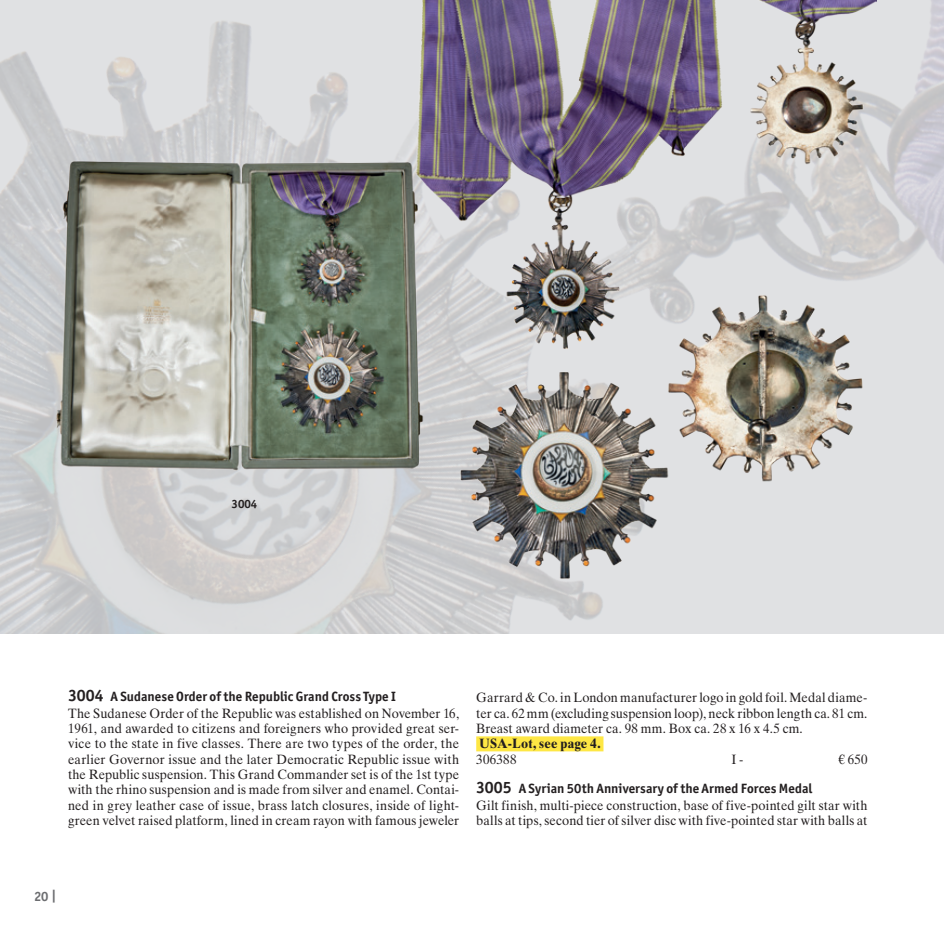
<style>
.page{position:relative;width:944px;height:944px;background:#fff}
.page>*{position:absolute;margin:0;border:0;box-sizing:border-box;transform-origin:0 0}
.t1{font:13.5px/15.3px "Times Ten LT Std";letter-spacing:.01em;color:#231f20;text-align:justify;scale:.95 1}
.t2{font:700 13.5px "Officina Sans ITC Pro";letter-spacing:.005em;color:#231f20}
.t3{font:700 13.5px "Times Ten LT Std";letter-spacing:.015em;color:#231f20;scale:.95 1}
.t4{font:700 13.5px "Officina Sans ITC Pro";color:#6c6d70}
.t5{font:700 12px "Officina Sans ITC Pro";color:#231f20}
.s1{font-size:16.5px}
.s2{font-size:15px}
</style>
<div class="page">
<div style="left:476px;top:736px;width:127px;height:15px;background:#fee744"></div>
<img style="left:0;top:0;width:944px;height:634px">
<img style="left:43px;top:151px;width:395px;height:332px">
<img style="left:397px;top:0;width:351px;height:359px">
<img style="left:438px;top:359px;width:247px;height:230px">
<img style="left:647px;top:272px;width:228px;height:229px">
<img style="left:735px;top:0;width:141px;height:172px">
<p class="t5" style="left:232px;top:497px;width:27px">3004</p>
<p class="t2" style="left:68px;top:688px;width:329px"><span class="s1">3004</span> A Sudanese Order of the Republic Grand Cross Type I</p>
<p class="t1" style="left:68px;top:705px;width:413px">The Sudanese Order of the Republic was established on November 16, 1961, and awarded to citizens and foreigners who provided great ser&shy;vice to the state in five classes. There are two types of the order, the earlier Governor issue and the later Democratic Republic issue with the Republic suspension. This Grand Commander set is of the 1st type with the rhino suspension and is made from silver and enamel. Contai&shy;ned in grey leather case of issue, brass latch closures, inside of light&shy;green velvet raised platform, lined in cream rayon with famous jeweler</p>
<p class="t1" style="left:476px;top:690px;width:413px">Garrard &amp; Co. in London manufacturer logo in gold foil. Medal diame&shy;ter ca. 62 mm (excluding suspension loop), neck ribbon length ca. 81 cm.<br>Breast award diameter ca. 98 mm. Box ca. 28 x 16 x 4.5 cm.</p>
<p class="t3" style="left:479px;top:735px;width:129px">USA-Lot, see page 4.</p>
<p class="t1" style="left:476px;top:751px;width:44px">306388</p>
<p class="t1" style="left:731px;top:751px;width:14px">I -</p>
<p class="t1" style="left:838px;top:751px;width:32px">€ 650</p>
<p class="t2" style="left:476px;top:780px;width:338px"><span class="s1">3005</span> A Syrian 50th Anniversary of the Armed Forces Medal</p>
<p class="t1" style="left:476px;top:797px;width:413px">Gilt finish, multi-piece construction, base of five-pointed gilt star with balls at tips, second tier of silver disc with five-pointed star with balls at</p>
<p class="t4" style="left:34px;top:888px;width:24px">20 <span class="s2">|</span></p>
</div>
